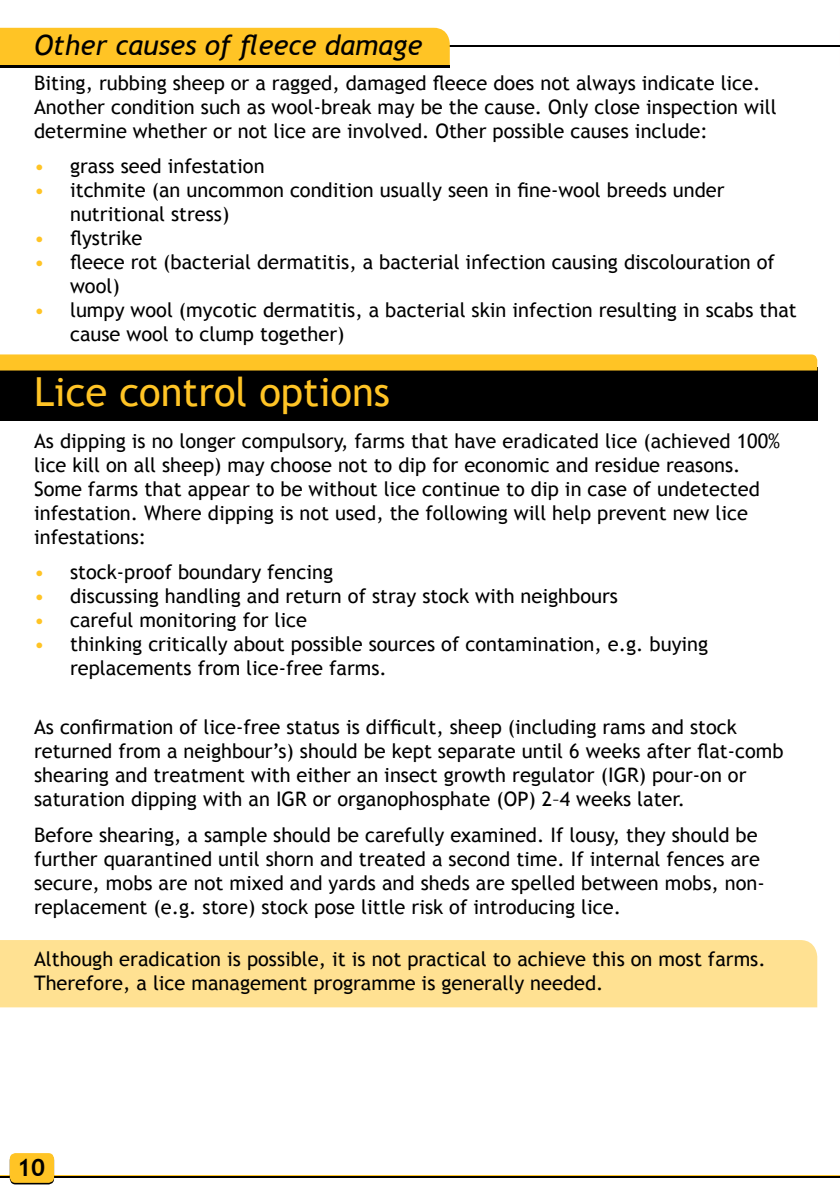
<style>
.page{position:relative;width:840px;height:1191px;background:#fff}
.page>*{position:absolute;margin:0;border:0;box-sizing:border-box;transform-origin:0 0}
.t1{font:40px "Trebuchet MS";color:#ffc425}
.t2{font:italic 28px "Trebuchet MS";color:#000}
.t3{font:700 24px "Trebuchet MS";color:#000}
.t4{font:20px/24px "Trebuchet MS";color:#000}
.s1{color:#ffc425}
</style>
<div class="page">
<hr style="left:0;top:1176px;width:839px;height:1px;background:#000">
<svg style="left:0;top:1175px;width:839px;height:1px"></svg>
<svg style="left:10px;top:1154px;width:44px;height:30px"></svg>
<div style="left:10px;top:1153px;width:44px;height:29px;background:#ffc425;border-radius:6px"></div>
<div style="left:0;top:940px;width:816px;height:67px;background:#ffe192"></div>
<hr style="left:0;top:46px;width:839px;height:1px;background:#000">
<div style="left:0;top:28px;width:449px;height:37px;background:#ffc425"></div>
<hr style="left:0;top:65px;width:449px;height:3px;background:#000">
<div style="left:0;top:367px;width:816px;height:53px;background:#000"></div>
<div style="left:0;top:354px;width:816px;height:16px;background:#ffc425"></div>
<h2 class="t2" style="left:34px;top:28px;width:389px">Other causes of fleece damage</h2>
<p class="t4" style="left:34px;top:71px;width:743px">Biting, rubbing sheep or a ragged, damaged fleece does not always indicate lice.<br>Another condition such as wool-break may be the cause. Only close inspection will determine whether or not lice are involved. Other possible causes include:</p>
<p class="t4" style="left:34px;top:155px;width:232px"><span class="s1">•</span> grass seed infestation</p>
<p class="t4" style="left:70px;top:179px;width:655px;text-indent:-36px"><span class="s1">•</span> itchmite (an uncommon condition usually seen in fine-wool breeds under nutritional stress)</p>
<p class="t4" style="left:34px;top:227px;width:110px"><span class="s1">•</span> flystrike</p>
<p class="t4" style="left:70px;top:251px;width:706px;text-indent:-36px"><span class="s1">•</span> fleece rot (bacterial dermatitis, a bacterial infection causing discolouration of wool)</p>
<p class="t4" style="left:70px;top:299px;width:727px;text-indent:-36px"><span class="s1">•</span> lumpy wool (mycotic dermatitis, a bacterial skin infection resulting in scabs that cause wool to clump together)</p>
<h1 class="t1" style="left:34px;top:369px;width:357px">Lice control options</h1>
<p class="t4" style="left:34px;top:429px;width:747px">As dipping is no longer compulsory, farms that have eradicated lice (achieved 100% lice kill on all sheep) may choose not to dip for economic and residue reasons.<br>Some farms that appear to be without lice continue to dip in case of undetected infestation. Where dipping is not used, the following will help prevent new lice infestations:</p>
<p class="t4" style="left:34px;top:560px;width:300px"><span class="s1">•</span> stock-proof boundary fencing</p>
<p class="t4" style="left:34px;top:584px;width:585px"><span class="s1">•</span> discussing handling and return of stray stock with neighbours</p>
<p class="t4" style="left:34px;top:608px;width:274px"><span class="s1">•</span> careful monitoring for lice</p>
<p class="t4" style="left:70px;top:632px;width:639px;text-indent:-36px"><span class="s1">•</span> thinking critically about possible sources of contamination, e.g. buying replacements from lice-free farms.</p>
<p class="t4" style="left:34px;top:715px;width:750px">As confirmation of lice-free status is difficult, sheep (including rams and stock returned from a neighbour’s) should be kept separate until 6 weeks after flat-comb shearing and treatment with either an insect growth regulator (IGR) pour-on or saturation dipping with an IGR or organophosphate (OP) 2–4 weeks later.</p>
<p class="t4" style="left:34px;top:823px;width:732px">Before shearing, a sample should be carefully examined. If lousy, they should be further quarantined until shorn and treated a second time. If internal fences are secure, mobs are not mixed and yards and sheds are spelled between mobs, non&shy;replacement (e.g. store) stock pose little risk of introducing lice.</p>
<p class="t4" style="left:34px;top:947px;width:732px">Although eradication is possible, it is not practical to achieve this on most farms.<br>Therefore, a lice management programme is generally needed.</p>
<p class="t3" style="left:17px;top:1152px;width:30px">10</p>
</div>
